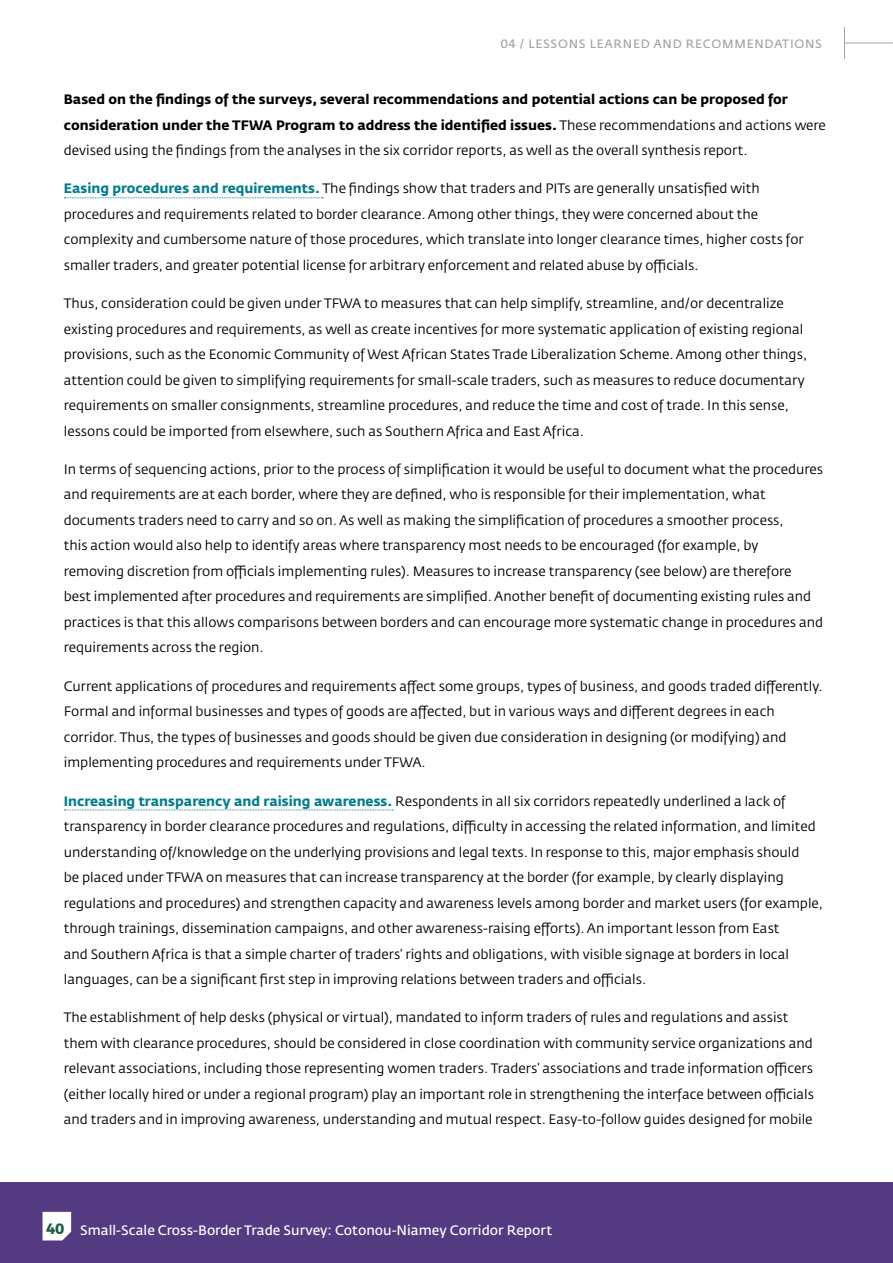
<style>
.page{position:relative;width:893px;height:1263px;background:#fff}
.page>*{position:absolute;margin:0;border:0;box-sizing:border-box;transform-origin:0 0}
.t1{font:13.5px/25.5px "Fedra Sans Std";color:#000}
.t2{font:700 13.5px/25.5px "Fedra Sans Std";color:#000}
.t3{font:13.5px "Fedra Sans Std";color:#fff}
.t4{font:12px "Fedra Sans Std";letter-spacing:.06em;color:#a4a2a2}
.s1{font-weight:400}
.s2{font-weight:700;color:#007d8c}
.s3{font-family:"Montserrat";font-weight:700;font-size:15px;color:#195c43}
</style>
<div class="page">
<svg style="left:64px;top:197px;width:259px;height:1px"></svg>
<svg style="left:64px;top:809px;width:329px;height:1px"></svg>
<div style="left:0;top:1182px;width:893px;height:81px;background:#543b81"></div>
<hr style="left:844px;top:43px;width:49px;height:1px;background:#a4a2a2">
<hr style="left:844px;top:27px;width:1px;height:32px;background:#a4a2a2">
<svg style="left:43px;top:1212px;width:28px;height:28px"></svg>
<p class="t4" style="left:500px;top:36px;width:106px">04 / Lesson s learned</p>
<p class="t4" style="left:653px;top:36px;width:11px">and</p>
<p class="t4" style="left:686px;top:36px;width:11px">recommendation</p>
<p class="t4" style="left:815px;top:36px;width:8px">s</p>
<p class="t2" style="left:64px;top:87px;width:764px">Based on the findings of the surveys, several recommendations and potential actions can be proposed for consideration under the TFWA Program to address the identified issues. <span class="s1">These recommendations and actions were devised using the findings from the analyses in the six corridor reports, as well as the overall synthesis report.</span></p>
<p class="t1" style="left:64px;top:176px;width:741px"><span class="s2">Easing procedures and requirements.</span> The findings show that traders and PITs are generally unsatisfied with procedures and requirements related to border clearance. Among other things, they were concerned about the complexity and cumbersome nature of those procedures, which translate into longer clearance times, higher costs for smaller traders, and greater potential license for arbitrary enforcement and related abuse by officials.</p>
<p class="t1" style="left:64px;top:291px;width:745px">Thus, consideration could be given under TFWA to measures that can help simplify, streamline, and/or decentralize existing procedures and requirements, as well as create incentives for more systematic application of existing regional provisions, such as the Economic Community of West African States Trade Liberalization Scheme. Among other things, attention could be given to simplifying requirements for small-scale traders, such as measures to reduce documentary requirements on smaller consignments, streamline procedures, and reduce the time and cost of trade. In this sense, lessons could be imported from elsewhere, such as Southern Africa and East Africa.</p>
<p class="t1" style="left:64px;top:456px;width:761px">In terms of sequencing actions, prior to the process of simplification it would be useful to document what the procedures and requirements are at each border, where they are defined, who is responsible for their implementation, what documents traders need to carry and so on. As well as making the simplification of procedures a smoother process,<br>this action would also help to identify areas where transparency most needs to be encouraged (for example, by<br>removing discretion from officials implementing rules). Measures to increase transparency (see below) are therefore<br>best implemented after procedures and requirements are simplified. Another benefit of documenting existing rules and practices is that this allows comparisons between borders and can encourage more systematic change in procedures and requirements across the region.</p>
<p class="t1" style="left:64px;top:673px;width:760px">Current applications of procedures and requirements affect some groups, types of business, and goods traded differently.<br>Formal and informal businesses and types of goods are affected, but in various ways and different degrees in each corridor. Thus, the types of businesses and goods should be given due consideration in designing (or modifying) and implementing procedures and requirements under TFWA.</p>
<p class="t1" style="left:64px;top:788px;width:761px"><span class="s2">Increasing transparency and raising awareness.</span> Respondents in all six corridors repeatedly underlined a lack of transparency in border clearance procedures and regulations, difficulty in accessing the related information, and limited understanding of/knowledge on the underlying provisions and legal texts. In response to this, major emphasis should<br>be placed under TFWA on measures that can increase transparency at the border (for example, by clearly displaying regulations and procedures) and strengthen capacity and awareness levels among border and market users (for example, through trainings, dissemination campaigns, and other awareness-raising efforts). An important lesson from East<br>and Southern Africa is that a simple charter of traders’ rights and obligations, with visible signage at borders in local languages, can be a significant first step in improving relations between traders and officials.</p>
<p class="t1" style="left:64px;top:1005px;width:752px">The establishment of help desks (physical or virtual), mandated to inform traders of rules and regulations and assist them with clearance procedures, should be considered in close coordination with community service organizations and relevant associations, including those representing women traders. Traders’ associations and trade information officers (either locally hired or under a regional program) play an important role in strengthening the interface between officials and traders and in improving awareness, understanding and mutual respect. Easy-to-follow guides designed for mobile</p>
<p class="t3" style="left:46px;top:1221px;width:508px"><span class="s3">40</span> Small-Scale Cross-Border Trade Survey: Cotonou-Niamey Corridor Report</p>
</div>
